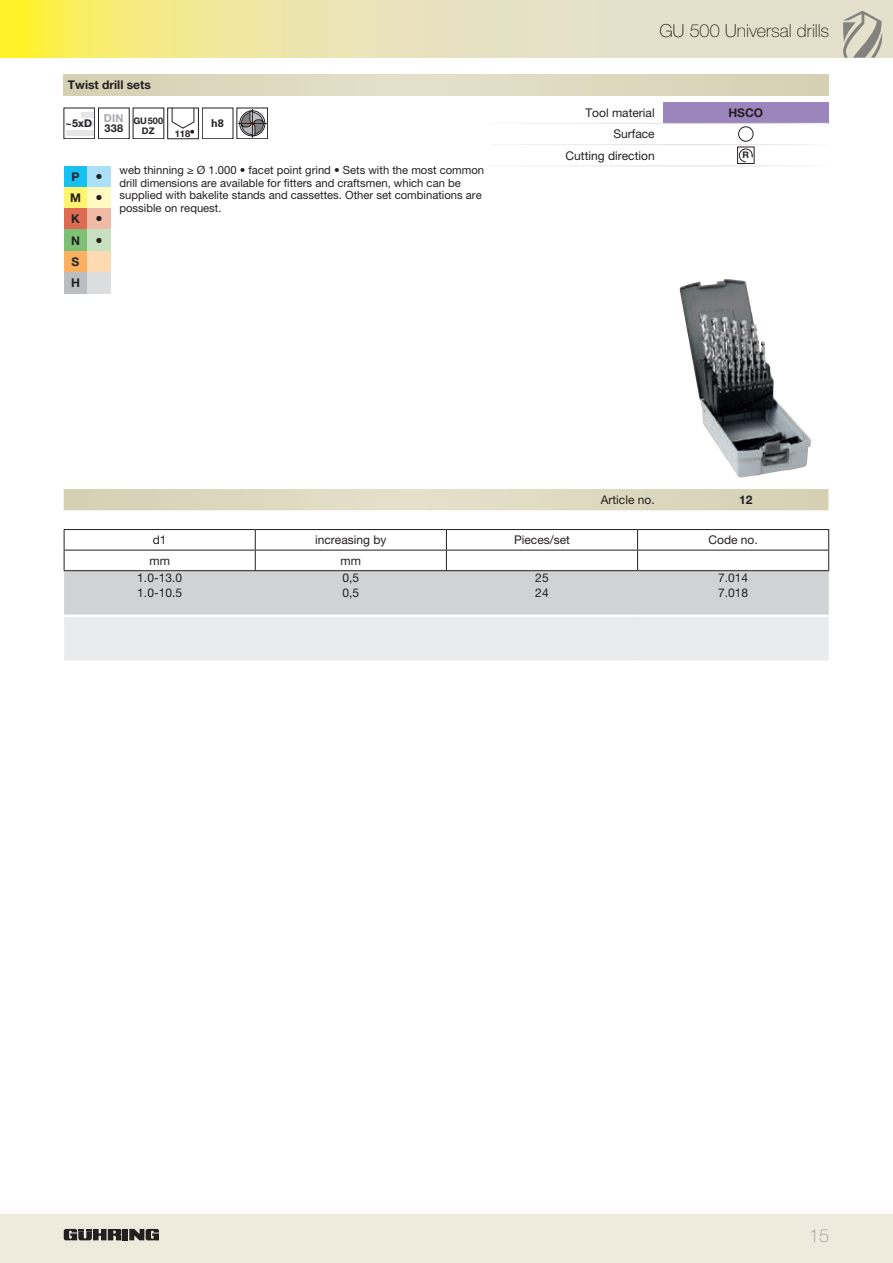
<style>
.page{position:relative;width:893px;height:1263px;background:#fff}
.page>*{position:absolute;margin:0;border:0;box-sizing:border-box;transform-origin:0 0}
.t1{font:100 18px "Helvetica Neue LTW1 G";color:#231f20}
.t2{font:100 18px "Helvetica Neue LTW1 G";color:#929497}
.t3{font:12px/21.3px "Helvetica Neue LTW1 G";color:#231f20;text-align:right}
.t4{font:700 12px/21.3px "Helvetica Neue LTW1 G";color:#231f20}
.t5{font:11.25px/12.8px "Helvetica Neue LTW1 G";color:#231f20}
.t6{font:700 10.8px "Helvetica Neue LTW1 G";color:#a8a9ad}
.t7{font:700 10.8px "Helvetica Neue LTW1 G";color:#231f20}
.t8{font:700 10.8px "Univers LT";color:#231f20}
.t9{font:700 10.65px "Helvetica Neue LTW1 G";color:#231f20}
.t10{font:700 9.3px "Helvetica Neue LTW1 G";color:#231f20}
.t11{font:700 9.15px/10.6px "Helvetica Neue LTW1 G";letter-spacing:.015em;color:#231f20;text-align:center}
.t12{font:700 9px "Helvetica Neue LTW1 G";color:#231f20}
.s1{font-weight:900}
</style>
<div class="page">
<svg style="left:0;top:0;width:893px;height:58px"></svg>
<svg style="left:843px;top:11px;width:39px;height:47px"></svg>
<div style="left:0;top:1214px;width:893px;height:49px;background:#eeeadc"></div>
<hr style="left:64px;top:529px;width:191px;height:1px;background:#231f20">
<hr style="left:255px;top:529px;width:191px;height:1px;background:#231f20">
<hr style="left:446px;top:529px;width:191px;height:1px;background:#231f20">
<hr style="left:637px;top:529px;width:192px;height:1px;background:#231f20">
<svg style="left:64px;top:530px;width:765px;height:130px"></svg>
<hr style="left:64px;top:570px;width:573px;height:1px;background:#231f20">
<hr style="left:637px;top:570px;width:192px;height:1px;background:#231f20">
<hr style="left:64px;top:615px;width:573px;height:2px;background:#fff">
<hr style="left:637px;top:615px;width:192px;height:2px;background:#fff">
<div style="left:64px;top:74px;width:764px;height:22px;background:#ddd7be"></div>
<div style="left:663px;top:102px;width:165px;height:21px;background:#9c85bd"></div>
<div style="left:64px;top:166px;width:23px;height:21px;background:#15c0f2"></div>
<div style="left:87px;top:166px;width:24px;height:21px;background:#aae0f9"></div>
<div style="left:64px;top:187px;width:23px;height:21px;background:#fff46d"></div>
<div style="left:87px;top:187px;width:24px;height:21px;background:#fffac1"></div>
<div style="left:64px;top:208px;width:23px;height:22px;background:#dd6c53"></div>
<div style="left:87px;top:208px;width:24px;height:22px;background:#f0baa6"></div>
<div style="left:64px;top:230px;width:23px;height:21px;background:#7fc077"></div>
<div style="left:87px;top:230px;width:24px;height:21px;background:#c7e0bf"></div>
<div style="left:64px;top:251px;width:23px;height:21px;background:#fab05f"></div>
<div style="left:87px;top:251px;width:24px;height:21px;background:#fedab3"></div>
<div style="left:64px;top:272px;width:23px;height:21px;background:#bcbdc0"></div>
<div style="left:87px;top:272px;width:24px;height:21px;background:#dcdddf"></div>
<svg style="left:64px;top:489px;width:764px;height:21px"></svg>
<div style="left:81px;top:112px;width:14px;height:5px;background:#e6e7e9"></div>
<div style="left:74px;top:121px;width:21px;height:5px;background:#e6e7e9"></div>
<div style="left:66px;top:130px;width:29px;height:5px;background:#e6e7e9"></div>
<div style="left:64px;top:108px;width:31px;height:31px;border:1px solid #231f20"></div>
<div style="left:98px;top:108px;width:31px;height:31px;border:1px solid #231f20"></div>
<svg style="left:171px;top:107px;width:24px;height:26px"></svg>
<div style="left:167px;top:108px;width:32px;height:31px;border:1px solid #231f20"></div>
<div style="left:202px;top:108px;width:31px;height:31px;border:1px solid #231f20"></div>
<svg style="left:239px;top:110px;width:27px;height:27px"></svg>
<div style="left:237px;top:108px;width:31px;height:31px;border:1px solid #231f20"></div>
<div style="left:738px;top:126px;width:15px;height:16px;border:1px solid #231f20;border-radius:50%"></div>
<div style="left:737px;top:147px;width:17px;height:17px;border:1px solid #231f20"></div>
<svg style="left:739px;top:148px;width:14px;height:14px"></svg>
<img style="left:679px;top:279px;width:132px;height:199px">
<p class="t4" style="left:68px;top:76px;width:84px">Twist drill sets</p>
<p class="t9" style="left:66px;top:120px;width:28px">~5xD</p>
<p class="t6" style="left:104px;top:114px;width:21px">DIN</p>
<p class="t7" style="left:104px;top:125px;width:20px">338</p>
<p class="t11" style="left:133px;top:116px;width:31px">GU500<br>DZ</p>
<p class="t10" style="left:175px;top:130px;width:21px">118<span class="s1">°</span></p>
<p class="t8" style="left:211px;top:117px;width:14px">h8</p>
<p class="t4" style="left:72px;top:167px;width:10px">P</p>
<p class="t5" style="left:119px;top:164px;width:366px">web thinning ≥ Ø 1.000 • facet point grind • Sets with the most common drill dimensions are available for fitters and craftsmen, which can be supplied with bakelite stands and cassettes. Other set combinations are possible on request.</p>
<p class="t4" style="left:70px;top:188px;width:12px">M<br>K<br>N<br>S<br>H</p>
<h1 class="t1" style="left:659px;top:24px;width:171px">GU 500 Universal drills</h1>
<p class="t3" style="left:585px;top:103px;width:71px">Tool material</p>
<p class="t4" style="left:728px;top:103px;width:36px">HSCO</p>
<p class="t3" style="left:565px;top:124px;width:91px">Surface<br>Cutting direction</p>
<p class="t12" style="left:742px;top:152px;width:8px">R</p>
<p class="t3" style="left:601px;top:490px;width:55px">Article no.</p>
<p class="t4" style="left:739px;top:490px;width:15px">12</p>
<p class="t3" style="left:153px;top:530px;width:15px">d1</p>
<p class="t3" style="left:315px;top:530px;width:73px">increasing by</p>
<p class="t3" style="left:514px;top:530px;width:57px">Pieces/set</p>
<p class="t3" style="left:708px;top:530px;width:51px">Code no.</p>
<p class="t3" style="left:149px;top:551px;width:22px">mm</p>
<p class="t3" style="left:341px;top:551px;width:22px">mm</p>
<p class="t3" style="left:137px;top:568px;width:46px">1.0-13.0</p>
<p class="t3" style="left:342px;top:568px;width:18px">0,5</p>
<p class="t3" style="left:535px;top:568px;width:15px">25</p>
<p class="t3" style="left:718px;top:568px;width:32px">7.014</p>
<p class="t3" style="left:137px;top:583px;width:46px">1.0-10.5</p>
<p class="t3" style="left:342px;top:583px;width:18px">0,5</p>
<p class="t3" style="left:535px;top:583px;width:15px">24</p>
<p class="t3" style="left:718px;top:583px;width:32px">7.018</p>
<h1 class="t2" style="left:809px;top:1229px;width:22px">15</h1>
</div>
